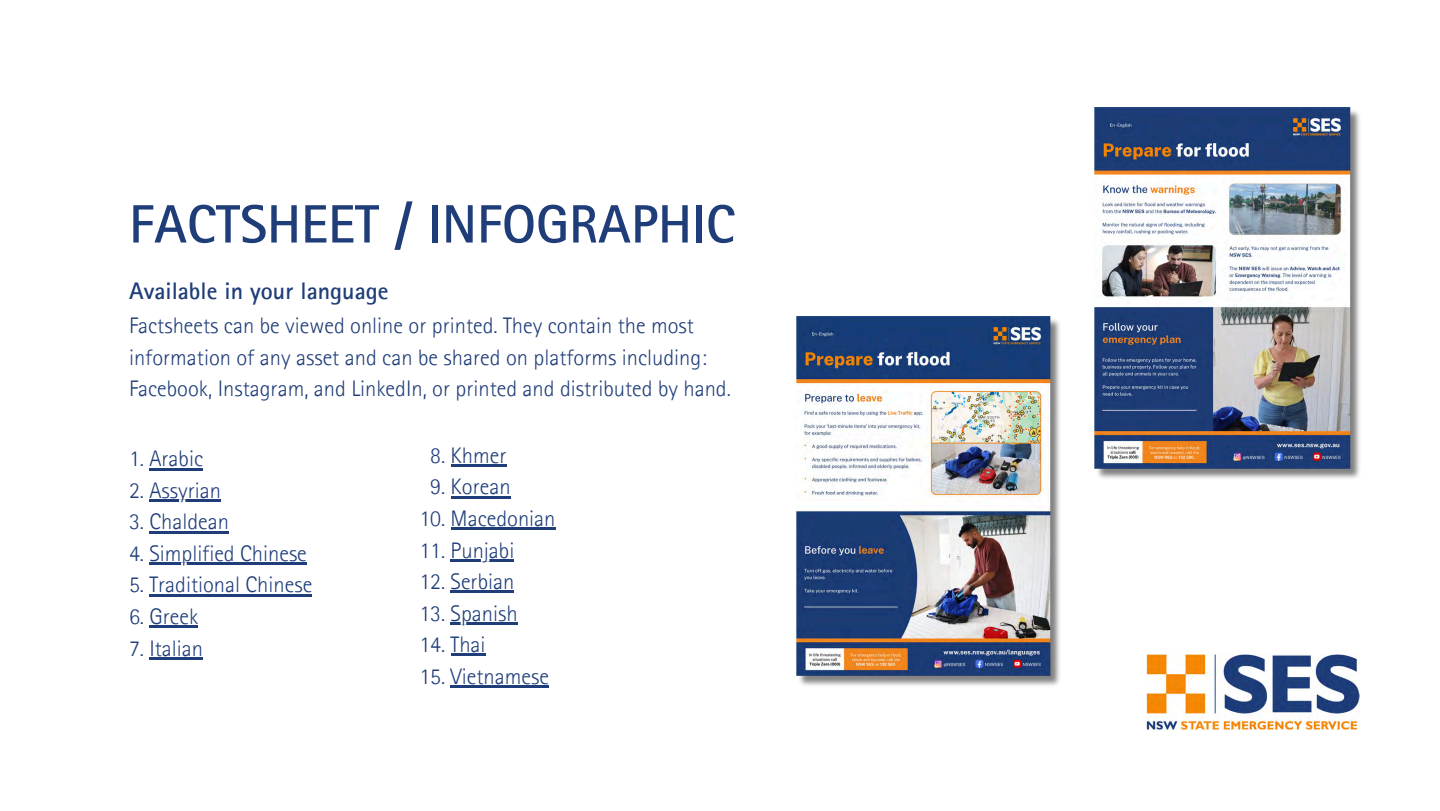
<style>
.page{position:relative;width:1440px;height:811px;background:#fff}
.page>*{position:absolute;margin:0;border:0;box-sizing:border-box;transform-origin:0 0}
.t1{font:700 54px "Rotis Sans Serif Pro";color:#1f3d79}
.t2{font:700 24px "Rotis Sans Serif Pro";color:#1f3d79}
.t3{font:300 22.5px/31.5px "Rotis Sans Serif Pro";color:#1f3d79}
</style>
<div class="page">
<img style="left:1147px;top:654px;width:212px;height:75px">
<img style="left:1094px;top:107px;width:266px;height:372px">
<img style="left:796px;top:316px;width:264px;height:370px">
<hr style="left:451px;top:464px;width:55px;height:2px;background:#1f3d79">
<hr style="left:451px;top:496px;width:60px;height:2px;background:#1f3d79">
<hr style="left:451px;top:527px;width:105px;height:2px;background:#1f3d79">
<hr style="left:451px;top:559px;width:63px;height:2px;background:#1f3d79">
<hr style="left:451px;top:590px;width:63px;height:2px;background:#1f3d79">
<hr style="left:451px;top:622px;width:67px;height:2px;background:#1f3d79">
<hr style="left:451px;top:653px;width:35px;height:2px;background:#1f3d79">
<hr style="left:451px;top:685px;width:98px;height:2px;background:#1f3d79">
<hr style="left:149px;top:467px;width:54px;height:3px;background:#1f3d79">
<hr style="left:149px;top:499px;width:72px;height:2px;background:#1f3d79">
<hr style="left:149px;top:530px;width:80px;height:3px;background:#1f3d79">
<hr style="left:149px;top:562px;width:158px;height:2px;background:#1f3d79">
<hr style="left:149px;top:593px;width:163px;height:3px;background:#1f3d79">
<hr style="left:149px;top:625px;width:49px;height:2px;background:#1f3d79">
<hr style="left:149px;top:656px;width:54px;height:3px;background:#1f3d79">
<p class="t1" style="left:129px;top:204px;width:607px">FACTSHEET / INFOGRAPHIC</p>
<p class="t2" style="left:129px;top:282px;width:261px">Available in your language</p>
<p class="t3" style="left:129px;top:313px;width:603px">Factsheets can be viewed online or printed. They contain the most information of any asset and can be shared on platforms including:<br>Facebook, Instagram, and LinkedIn, or printed and distributed by hand.</p>
<p class="t3" style="left:129px;top:446px;width:76px">1. Arabic</p>
<p class="t3" style="left:129px;top:477px;width:94px">2. Assyrian</p>
<p class="t3" style="left:129px;top:509px;width:101px">3. Chaldean</p>
<p class="t3" style="left:129px;top:540px;width:179px">4. Simplified Chinese</p>
<p class="t3" style="left:129px;top:572px;width:185px">5. Traditional Chinese</p>
<p class="t3" style="left:129px;top:603px;width:71px">6. Greek</p>
<p class="t3" style="left:129px;top:635px;width:76px">7. Italian</p>
<p class="t3" style="left:430px;top:442px;width:78px">8. Khmer</p>
<p class="t3" style="left:430px;top:474px;width:82px">9. Korean</p>
<p class="t3" style="left:419px;top:505px;width:138px">10. Macedonian</p>
<p class="t3" style="left:419px;top:537px;width:96px">11. Punjabi</p>
<p class="t3" style="left:419px;top:568px;width:96px">12. Serbian</p>
<p class="t3" style="left:419px;top:600px;width:100px">13. Spanish</p>
<p class="t3" style="left:419px;top:631px;width:68px">14. Thai</p>
<p class="t3" style="left:419px;top:663px;width:131px">15. Vietnamese</p>
</div>
